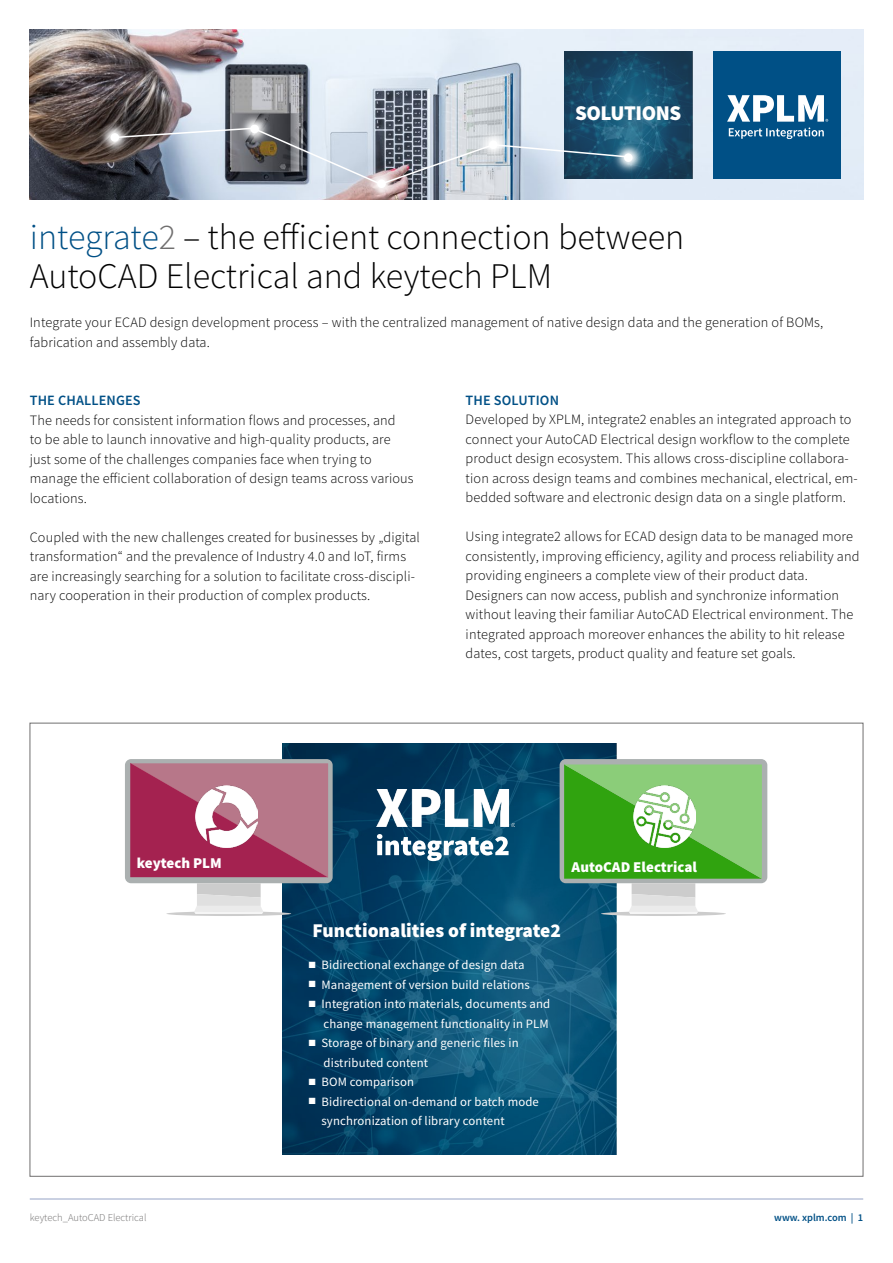
<style>
.page{position:relative;width:893px;height:1263px;background:#fff}
.page>*{position:absolute;margin:0;border:0;box-sizing:border-box;transform-origin:0 0}
.t1{font:300 36px/39px "Source Sans Pro";color:#000}
.t2{font:900 21px "Source Sans Pro";letter-spacing:-.02em;color:#fff}
.t3{font:900 19.5px "Source Sans Pro";color:#fff}
.t4{font:900 15px "Source Sans Pro";color:#fff}
.t5{font:300 14.25px/19.5px "Source Sans Pro";letter-spacing:.01em;color:#000}
.t6{font:600 14.25px "Source Sans Pro";letter-spacing:.01em;color:#005086}
.t7{font:12.75px/19.5px "Source Sans Pro";letter-spacing:.01em;color:#fff}
.t8{font:300 10.5px "Source Sans Pro";color:#706f6f}
.t9{font:600 10.5px "Source Sans Pro";color:#005086}
.s1{color:#005086}
.s2{color:#706f6f}
</style>
<div class="page">
<img style="left:30px;top:30px;width:833px;height:169px">
<div style="left:713px;top:51px;width:128px;height:128px;background:#005086"></div>
<svg style="left:727px;top:95px;width:101px;height:44px"></svg>
<img style="left:564px;top:51px;width:128px;height:128px">
<svg style="left:98px;top:121px;width:34px;height:33px"></svg>
<div style="left:111px;top:133px;width:8px;height:9px;background:#fff;border-radius:50%"></div>
<svg style="left:238px;top:112px;width:34px;height:15px"></svg>
<div style="left:250px;top:125px;width:9px;height:8px;background:#fff;border-radius:50%"></div>
<svg style="left:365px;top:186px;width:34px;height:14px"></svg>
<div style="left:377px;top:180px;width:9px;height:8px;background:#fff;border-radius:50%"></div>
<svg style="left:630px;top:141px;width:15px;height:33px"></svg>
<div style="left:624px;top:153px;width:8px;height:9px;background:#fff;border-radius:50%"></div>
<img style="left:113px;top:127px;width:517px;height:59px">
<hr style="left:30px;top:1198px;width:833px;height:2px;background:#b9c2d9">
<img style="left:282px;top:743px;width:334px;height:411px">
<div style="left:166px;top:911px;width:125px;height:5px;background:#ccc;border-radius:50%"></div>
<div style="left:125px;top:759px;width:208px;height:124px;background:#abb0b0;border-radius:6px"></div>
<div style="left:601px;top:911px;width:125px;height:5px;background:#ccc;border-radius:50%"></div>
<div style="left:560px;top:759px;width:207px;height:124px;background:#abb0b0;border-radius:6px"></div>
<svg style="left:130px;top:763px;width:198px;height:151px;background:#b06d86"></svg>
<svg style="left:564px;top:764px;width:198px;height:150px;background:#72b967"></svg>
<img style="left:377px;top:790px;width:137px;height:36px">
<svg style="left:377px;top:834px;width:132px;height:27px"></svg>
<img style="left:634px;top:786px;width:61px;height:61px">
<img style="left:196px;top:786px;width:61px;height:61px">
<h2 class="t2" style="left:575px;top:99px;width:108px">SOLUTIONS</h2>
<h1 class="t1" style="left:30px;top:218px;width:656px"><span class="s1">integrate</span><span class="s2">2</span> – the efficient connection between<br>AutoCAD Electrical and keytech PLM</h1>
<p class="t5" style="left:30px;top:313px;width:795px">Integrate your ECAD design development process – with the centralized management of native design data and the generation of BOMs, fabrication and assembly data.</p>
<p class="t6" style="left:30px;top:391px;width:112px">THE CHALLENGES</p>
<p class="t5" style="left:30px;top:410px;width:385px">The needs for consistent information flows and processes, and<br>to be able to launch innovative and high-quality products, are just some of the challenges companies face when trying to manage the efficient collaboration of design teams across various locations.</p>
<p class="t5" style="left:30px;top:527px;width:392px">Coupled with the new challenges created for businesses by „digital transformation“ and the prevalence of Industry 4.0 and IoT, firms are increasingly searching for a solution to facilitate cross-discipli&shy;nary cooperation in their production of complex products.</p>
<p class="t6" style="left:466px;top:391px;width:95px">THE SOLUTION</p>
<p class="t5" style="left:466px;top:410px;width:394px">Developed by XPLM, integrate2 enables an integrated approach to connect your AutoCAD Electrical design workflow to the complete product design ecosystem. This allows cross-discipline collabora&shy;tion across design teams and combines mechanical, electrical, em&shy;bedded software and electronic design data on a single platform.</p>
<p class="t5" style="left:466px;top:527px;width:395px">Using integrate2 allows for ECAD design data to be managed more consistently, improving efficiency, agility and process reliability and providing engineers a complete view of their product data.<br>Designers can now access, publish and synchronize information without leaving their familiar AutoCAD Electrical environment. The integrated approach moreover enhances the ability to hit release dates, cost targets, product quality and feature set goals.</p>
<p class="t4" style="left:137px;top:853px;width:87px">keytech PLM</p>
<p class="t4" style="left:572px;top:856px;width:127px">AutoCAD Electrical</p>
<p class="t8" style="left:30px;top:1211px;width:118px">keytech_AutoCAD Electrical</p>
<h3 class="t3" style="left:313px;top:917px;width:250px">Functionalities of integrate2</h3>
<p class="t7" style="left:309px;top:955px;width:217px">■ Bidirectional exchange of design data</p>
<p class="t7" style="left:309px;top:974px;width:223px">■ Management of version build relations</p>
<p class="t7" style="left:309px;top:994px;width:243px;text-align:right">■ Integration into materials, documents and change management functionality in PLM</p>
<p class="t7" style="left:324px;top:1033px;width:197px;text-indent:-15px">■ Storage of binary and generic files in distributed content</p>
<p class="t7" style="left:309px;top:1072px;width:107px">■ BOM comparison</p>
<p class="t7" style="left:321px;top:1091px;width:219px;text-indent:-13px">■ Bidirectional on-demand or batch mode synchronization of library content</p>
<p class="t9" style="left:774px;top:1210px;width:91px">www. xplm.com | 1</p>
</div>
